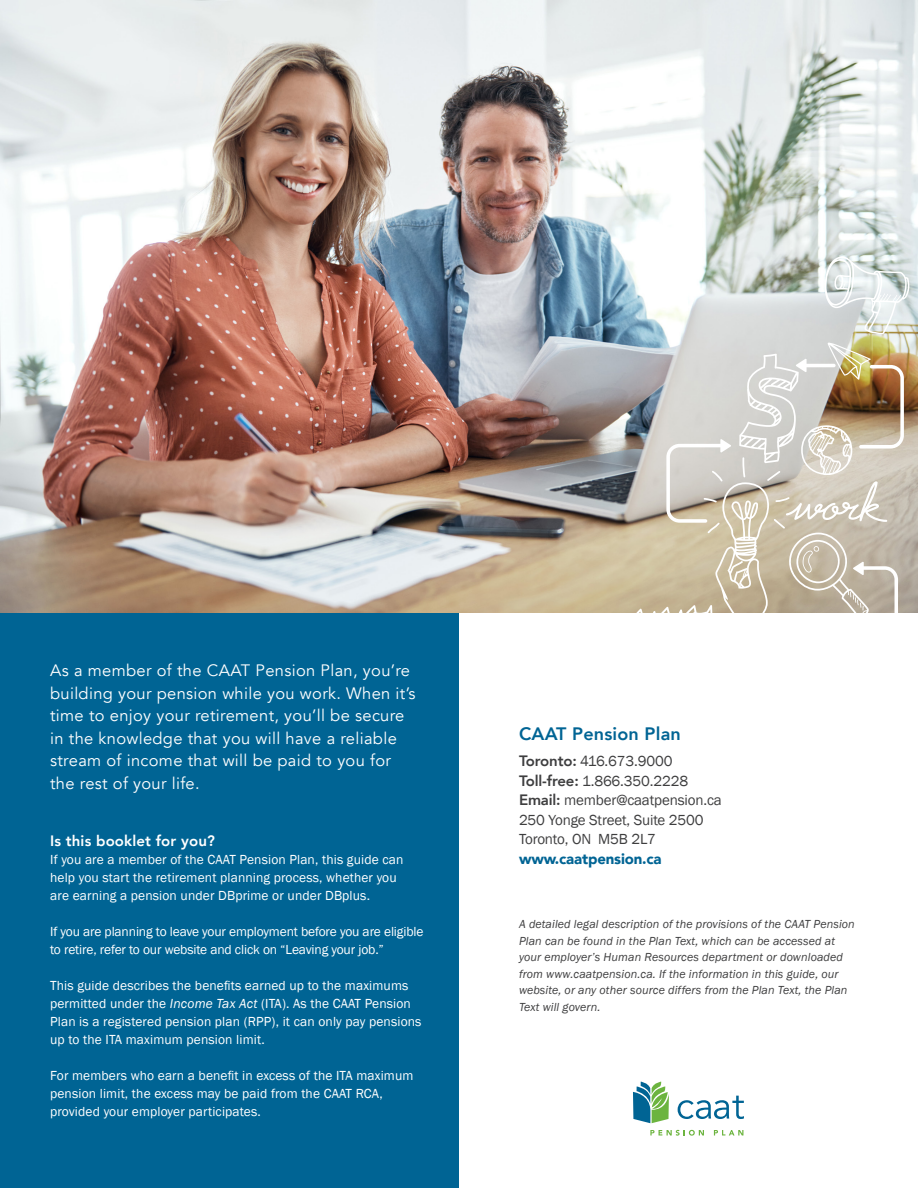
<style>
.page{position:relative;width:918px;height:1188px;background:#fff}
.page>*{position:absolute;margin:0;border:0;box-sizing:border-box;transform-origin:0 0}
.t1{font:800 18px "Avenir";letter-spacing:.01em;color:#006494}
.Intro_Text{font:16.5px/22.5px "Avenir";letter-spacing:.02em;color:#fff}
.t2{font:15px "Franklin Gothic";letter-spacing:-.01em;color:#3e3e3f}
.t3{font:800 15px "Avenir";letter-spacing:.01em;color:#fff}
.t4{font:900 15px "Avenir";letter-spacing:-.01em;color:#006494}
.t5{font:13.5px/18px "Franklin Gothic";letter-spacing:.01em;color:#fff}
.t6{font:13.5px/18px "Franklin Gothic";letter-spacing:-.01em;color:#fff}
.Legal{font:italic 12px/16.5px "Franklin Gothic";letter-spacing:.01em;color:#3e3e3f}
.s1{font-style:italic}
.s2{font-family:"Avenir";font-weight:800}
</style>
<div class="page">
<div style="left:0;top:598px;width:459px;height:590px;background:#006494"></div>
<img style="left:0;top:0;width:918px;height:613px">
<svg style="left:678px;top:1096px;width:66px;height:23px"></svg>
<svg style="left:650px;top:1130px;width:54px;height:6px"></svg>
<svg style="left:714px;top:1130px;width:29px;height:6px"></svg>
<svg style="left:633px;top:1082px;width:36px;height:41px"></svg>
<svg style="left:614px;top:342px;width:290px;height:271px;background:#c6beaf"></svg>
<svg style="left:825px;top:256px;width:84px;height:78px"></svg>
<p class="Intro_Text" style="left:50px;top:660px;width:367px">As a member of the CAAT Pension Plan, you’re building your pension while you work. When it’s time to enjoy your retirement, you’ll be secure in the knowledge that you will have a reliable stream of income that will be paid to you for the rest of your life.</p>
<p class="t3" style="left:50px;top:829px;width:166px">Is this booklet for you?</p>
<p class="t5" style="left:50px;top:851px;width:355px">If you are a member of the CAAT Pension Plan, this guide can help you start the retirement planning process, whether you are earning a pension under DBprime or under DBplus.</p>
<p class="t6" style="left:50px;top:923px;width:375px">If you are planning to leave your employment before you are eligible to retire, refer to our website and click on “Leaving your job.”</p>
<p class="t5" style="left:50px;top:977px;width:373px">This guide describes the benefits earned up to the maximums permitted under the <span class="s1">Income Tax Act</span> (ITA). As the CAAT Pension Plan is a registered pension plan (RPP), it can only pay pensions up to the ITA maximum pension limit.</p>
<p class="t5" style="left:50px;top:1067px;width:365px">For members who earn a benefit in excess of the ITA maximum pension limit, the excess may be paid from the CAAT RCA, provided your employer participates.</p>
<p class="t1" style="left:519px;top:720px;width:163px">CAAT Pension Plan</p>
<p class="t2" style="left:519px;top:752px;width:155px"><span class="s2">Toronto:</span> 416.673.9000</p>
<p class="t2" style="left:519px;top:771px;width:171px"><span class="s2">Toll-free:</span> 1.866.350.2228</p>
<p class="t2" style="left:519px;top:791px;width:204px"><span class="s2">Email:</span> member@caatpension.ca</p>
<p class="t2" style="left:519px;top:810px;width:186px">250 Yonge Street, Suite 2500</p>
<p class="t2" style="left:519px;top:830px;width:139px">Toronto, ON M5B 2L7</p>
<p class="t4" style="left:519px;top:846px;width:144px">www.caatpension.ca</p>
<p class="Legal" style="left:519px;top:916px;width:337px">A detailed legal description of the provisions of the CAAT Pension Plan can be found in the Plan Text, which can be accessed at your employer’s Human Resources department or downloaded from www.caatpension.ca. If the information in this guide, our website, or any other source differs from the Plan Text, the Plan Text will govern.</p>
</div>
